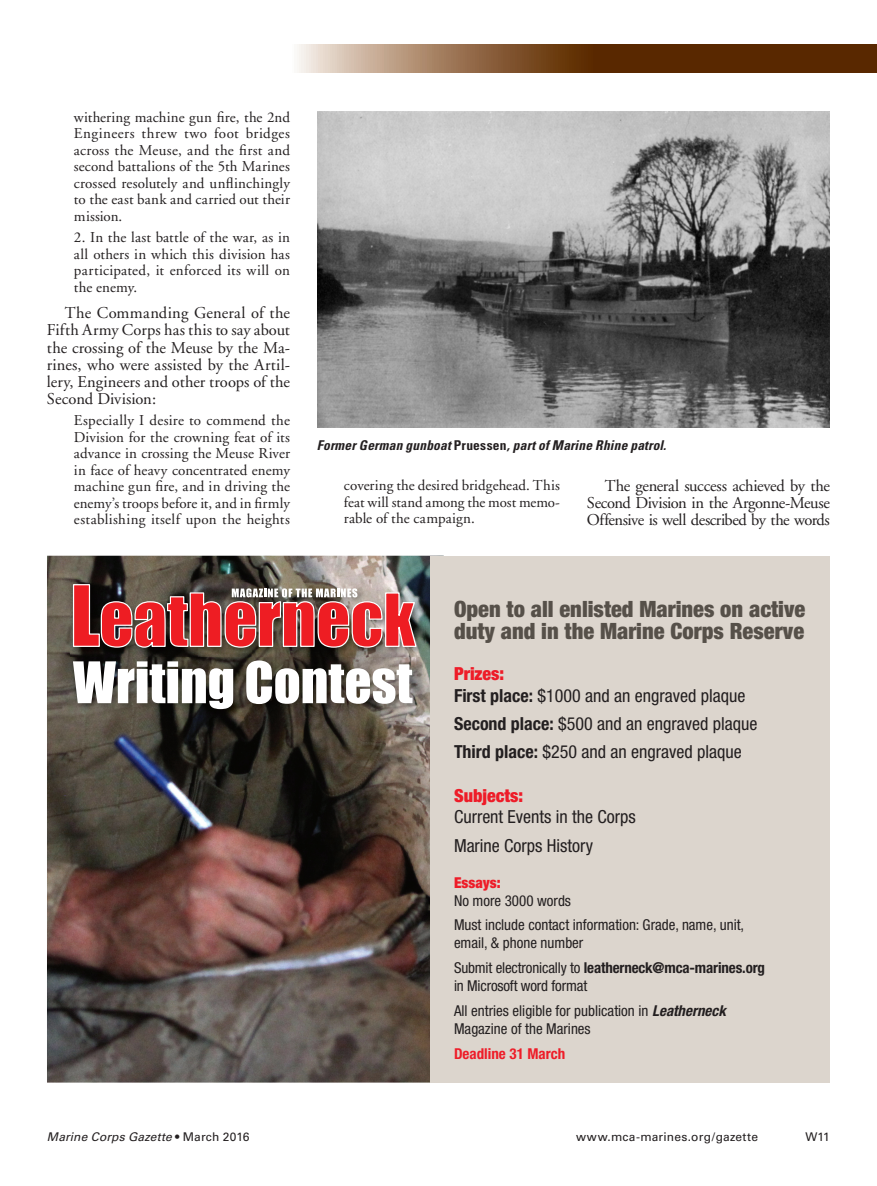
<style>
.page{position:relative;width:877px;height:1186px;background:#fff}
.page>*{position:absolute;margin:0;border:0;box-sizing:border-box;transform-origin:0 0}
.t1{font:52.95px "Impact";color:#fff}
.t2{font:900 condensed 22.5px/22.5px "Helvetica Neue";color:#565049}
.t3{font:condensed 18px/21.6px "Helvetica Neue";color:#231f20}
.Body_Text{font:16.5px/17.2px "Adobe Garamond";letter-spacing:-.01em;color:#231f20;text-align:justify}
.Quote_Indent{font:15px/16.5px "Adobe Garamond";letter-spacing:.01em;color:#231f20;text-align:justify}
.t4{font:condensed 15px/18px "Helvetica Neue";color:#231f20}
.t5{font:700 condensed 15px "Helvetica Neue";color:#ee1c28}
.t6{font:italic 700 condensed 13.5px "Univers";letter-spacing:.01em;color:#231f20}
.t7{font:12px "Univers";letter-spacing:.02em;color:#231f20}
.t8{font:italic 12px "Univers";letter-spacing:.015em;color:#231f20}
.s1{font-style:normal}
.s2{font-weight:900;color:#ee1c28}
.s3{font-weight:700}
.s4{font-weight:700;font-style:italic}
</style>
<div class="page">
<svg style="left:297px;top:45px;width:580px;height:28px;background:#7f5633"></svg>
<img style="left:318px;top:112px;width:512px;height:315px">
<img style="left:47px;top:555px;width:383px;height:527px">
<div style="left:430px;top:555px;width:400px;height:527px;background:#dcd5cd"></div>
<img style="left:70px;top:657px;width:351px;height:60px">
<img style="left:70px;top:581px;width:355px;height:75px">
<svg style="left:73px;top:584px;width:345px;height:63px;background:#b85655"></svg>
<p class="Quote_Indent" style="left:74px;top:109px;width:218px">withering machine gun fire, the 2nd Engineers threw two foot bridges across the Meuse, and the first and second battalions of the 5th Marines crossed resolutely and unflinchingly to the east bank and carried out their mission.</p>
<p class="Quote_Indent" style="left:74px;top:229px;width:218px">2. In the last battle of the war, as in all others in which this division has participated, it enforced its will on the enemy.</p>
<p class="Body_Text" style="left:47px;top:304px;width:245px;text-indent:18px">The Commanding General of the Fifth Army Corps has this to say about the crossing of the Meuse by the Ma&shy;rines, who were assisted by the Artil&shy;lery, Engineers and other troops of the Second Division:</p>
<p class="Quote_Indent" style="left:74px;top:412px;width:218px">Especially I desire to commend the Division for the crowning feat of its advance in crossing the Meuse River in face of heavy concentrated enemy machine gun fire, and in driving the enemy’s troops before it, and in firmly establishing itself upon the heights</p>
<p class="t6" style="left:317px;top:437px;width:351px">Former German gunboat <span class="s1">Pruessen</span>, part of Marine Rhine patrol.</p>
<p class="Quote_Indent" style="left:344px;top:477px;width:218px">covering the desired bridgehead. This feat will stand among the most memo&shy;rable of the campaign.</p>
<p class="Body_Text" style="left:587px;top:477px;width:245px;text-indent:18px">The general success achieved by the Second Division in the Argonne-Meuse Offensive is well described by the words</p>
<p class="t2" style="left:454px;top:597px;width:353px">Open to all enlisted Marines on active duty and in the Marine Corps Reserve</p>
<p class="t1" style="left:73px;top:641px;width:341px">Writing Contest</p>
<p class="t3" style="left:454px;top:662px;width:293px"><span class="s2">Prizes:<br></span><span class="s3">First place:</span> $1000 and an engraved plaque</p>
<p class="t3" style="left:454px;top:709px;width:305px;line-height:28.3px"><span class="s3">Second place:</span> $500 and an engraved plaque<br><span class="s3">Third place:</span> $250 and an engraved plaque</p>
<p class="t3" style="left:454px;top:784px;width:183px"><span class="s2">Subjects:<br></span>Current Events in the Corps</p>
<p class="t3" style="left:454px;top:834px;width:141px">Marine Corps History</p>
<p class="t4" style="left:454px;top:873px;width:119px"><span class="s2">Essays:<br></span>No more 3000 words</p>
<p class="t4" style="left:454px;top:915px;width:292px">Must include contact information: Grade, name, unit, email, &amp; phone number</p>
<p class="t4" style="left:454px;top:958px;width:313px">Submit electronically to <span class="s3">leatherneck@mca-marines.org </span>in Microsoft word format</p>
<p class="t4" style="left:454px;top:1001px;width:273px">All entries eligible for publication in <span class="s4">Leatherneck<br></span>Magazine of the Marines</p>
<p class="t5" style="left:454px;top:1044px;width:113px">Deadline 31 March</p>
<p class="t8" style="left:47px;top:1129px;width:204px">Marine Corps Gazette <span class="s1">• March 2016</span></p>
<p class="t7" style="left:576px;top:1129px;width:183px">www.mca-marines.org/gazette</p>
<p class="t7" style="left:805px;top:1129px;width:26px">W11</p>
</div>
